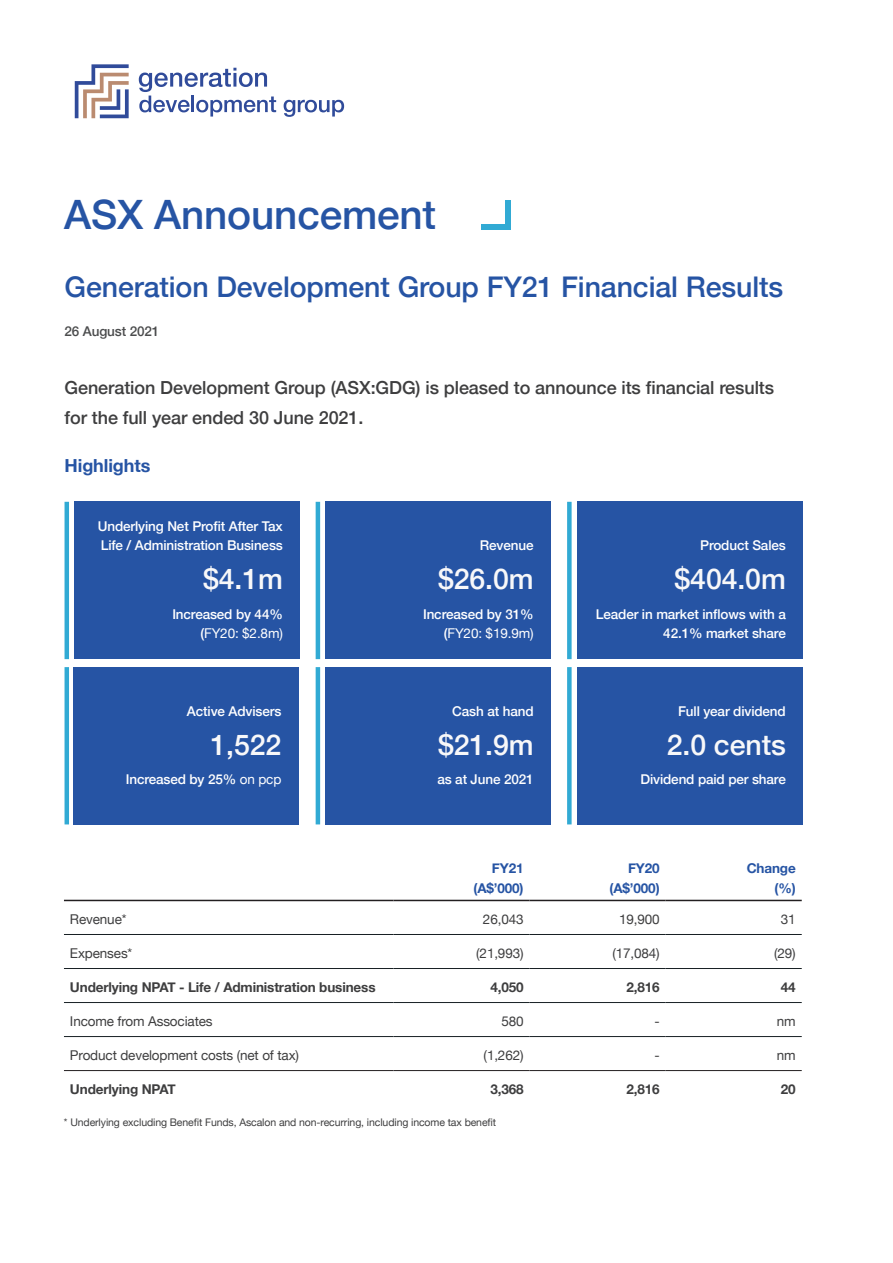
<style>
.page{position:relative;width:893px;height:1263px;background:#fff}
.page>*{position:absolute;margin:0;border:0;box-sizing:border-box;transform-origin:0 0}
.Super_Heading_Medium{font:500 40.5px "Helvetica Neue";letter-spacing:-.005em;color:#2654a4}
.Larger_Descriptive_T{font:500 28.5px "Helvetica Neue";letter-spacing:-.005em;color:#2654a4}
.Larger_Descriptive_T-2{font:500 28.5px "Helvetica Neue";letter-spacing:-.005em;color:#f8f8f9}
.Descriptive_Text_Med{font:500 18px/29.2px "Helvetica Neue";letter-spacing:-.005em;color:#3e3e3f}
.Descriptive_Text_Med-2{font:700 18px "Helvetica Neue";letter-spacing:-.005em;color:#2654a4}
.t1{font:500 13.5px/19.5px "Helvetica Neue";letter-spacing:-.01em;color:#fff;text-align:right}
.Normal_Bold{font:13.5px "Helvetica Neue";letter-spacing:-.01em;color:#3e3e3f}
.Normal_Bold-2{font:700 13.5px "Helvetica Neue";letter-spacing:-.01em;color:#3e3e3f}
.Normal_Bold-3{font:700 13.5px/19.5px "Helvetica Neue";letter-spacing:-.01em;color:#2654a4;text-align:right}
.Normal_Bold-4{font:500 13.5px "Helvetica Neue";letter-spacing:-.01em;color:#4b4c4d}
.Footnote{font:10.5px "Helvetica Neue";letter-spacing:-.01em;color:#3e3e3f}
.s1{font-weight:400}
</style>
<div class="page">
<div style="left:481px;top:224px;width:29px;height:5px;background:#31aad4"></div>
<div style="left:505px;top:200px;width:5px;height:29px;background:#31aad4"></div>
<svg style="left:139px;top:68px;width:137px;height:49px"></svg>
<svg style="left:284px;top:100px;width:60px;height:17px"></svg>
<svg style="left:75px;top:64px;width:54px;height:54px"></svg>
<div style="left:75px;top:502px;width:225px;height:157px;background:#2654a4"></div>
<div style="left:325px;top:502px;width:226px;height:157px;background:#2654a4"></div>
<div style="left:577px;top:502px;width:226px;height:157px;background:#2654a4"></div>
<div style="left:73px;top:667px;width:225px;height:157px;background:#2654a4"></div>
<div style="left:325px;top:667px;width:226px;height:157px;background:#2654a4"></div>
<div style="left:577px;top:667px;width:226px;height:157px;background:#2654a4"></div>
<hr style="left:65px;top:502px;width:4px;height:157px;background:#31aad4">
<hr style="left:316px;top:502px;width:4px;height:157px;background:#31aad4">
<div style="left:567px;top:502px;width:5px;height:157px;background:#31aad4"></div>
<hr style="left:65px;top:667px;width:4px;height:157px;background:#31aad4">
<hr style="left:316px;top:667px;width:4px;height:157px;background:#31aad4">
<div style="left:567px;top:667px;width:5px;height:157px;background:#31aad4"></div>
<hr style="left:64px;top:900px;width:329px;height:1px;background:#231f20">
<hr style="left:393px;top:900px;width:137px;height:1px;background:#231f20">
<hr style="left:530px;top:900px;width:136px;height:1px;background:#231f20">
<hr style="left:666px;top:900px;width:136px;height:1px;background:#231f20">
<hr style="left:64px;top:934px;width:329px;height:1px;background:#182024">
<hr style="left:393px;top:934px;width:137px;height:1px;background:#182024">
<hr style="left:530px;top:934px;width:136px;height:1px;background:#182024">
<hr style="left:666px;top:934px;width:136px;height:1px;background:#182024">
<hr style="left:64px;top:968px;width:329px;height:1px;background:#182024">
<hr style="left:393px;top:968px;width:137px;height:1px;background:#182024">
<hr style="left:530px;top:968px;width:136px;height:1px;background:#182024">
<hr style="left:666px;top:968px;width:136px;height:1px;background:#182024">
<hr style="left:64px;top:1002px;width:329px;height:1px;background:#182024">
<hr style="left:393px;top:1002px;width:137px;height:1px;background:#182024">
<hr style="left:530px;top:1002px;width:136px;height:1px;background:#182024">
<hr style="left:666px;top:1002px;width:136px;height:1px;background:#182024">
<hr style="left:64px;top:1036px;width:329px;height:1px;background:#182024">
<hr style="left:393px;top:1036px;width:137px;height:1px;background:#182024">
<hr style="left:530px;top:1036px;width:136px;height:1px;background:#182024">
<hr style="left:666px;top:1036px;width:136px;height:1px;background:#182024">
<hr style="left:64px;top:1070px;width:329px;height:1px;background:#231f20">
<hr style="left:393px;top:1070px;width:137px;height:1px;background:#231f20">
<hr style="left:530px;top:1070px;width:136px;height:1px;background:#231f20">
<hr style="left:666px;top:1070px;width:136px;height:1px;background:#231f20">
<p class="Super_Heading_Medium" style="left:64px;top:182px;width:373px">ASX Announcement</p>
<p class="Larger_Descriptive_T" style="left:65px;top:264px;width:720px">Generation Development Group FY21 Financial Results</p>
<p class="Normal_Bold-4" style="left:65px;top:320px;width:96px">26 August 2021</p>
<p class="Descriptive_Text_Med" style="left:65px;top:372px;width:711px">Generation Development Group (ASX:GDG) is pleased to announce its financial results for the full year ended 30 June 2021.</p>
<p class="Descriptive_Text_Med-2" style="left:65px;top:452px;width:87px">Highlights</p>
<p class="t1" style="left:98px;top:515px;width:187px;text-align:left">Underlying Net Profit After Tax<br>Life / Administration Business</p>
<p class="Larger_Descriptive_T-2" style="left:203px;top:556px;width:81px">$4.1m</p>
<p class="t1" style="left:172px;top:603px;width:112px">Increased by 44% (<span class="s1">FY20: $2.8m)</span></p>
<p class="t1" style="left:187px;top:700px;width:96px">Active Advisers</p>
<p class="Larger_Descriptive_T-2" style="left:211px;top:722px;width:72px">1,522</p>
<p class="t1" style="left:126px;top:769px;width:157px">Increased by 25% <span class="s1">on pcp</span></p>
<p class="t1" style="left:480px;top:535px;width:55px">Revenue</p>
<p class="Larger_Descriptive_T-2" style="left:438px;top:556px;width:97px">$26.0m</p>
<p class="t1" style="left:423px;top:603px;width:112px">Increased by 31% (<span class="s1">FY20: $19.9m)</span></p>
<p class="t1" style="left:452px;top:700px;width:83px">Cash at hand</p>
<p class="Larger_Descriptive_T-2" style="left:438px;top:722px;width:97px">$21.9m</p>
<p class="t1" style="left:437px;top:769px;width:98px">as at June 2021</p>
<p class="t1" style="left:700px;top:535px;width:87px">Product Sales</p>
<p class="Larger_Descriptive_T-2" style="left:675px;top:556px;width:113px">$404.0m</p>
<p class="t1" style="left:596px;top:603px;width:191px">Leader in market inflows with a<br>42.1% market share</p>
<p class="t1" style="left:678px;top:700px;width:109px">Full year dividend</p>
<p class="Larger_Descriptive_T-2" style="left:667px;top:722px;width:120px">2.0 cents</p>
<p class="t1" style="left:640px;top:769px;width:147px">Dividend paid per share</p>
<p class="Normal_Bold-3" style="left:473px;top:859px;width:52px">FY21 (A$’000)</p>
<p class="Normal_Bold-3" style="left:610px;top:859px;width:52px">FY20 (A$’000)</p>
<p class="Normal_Bold-3" style="left:747px;top:859px;width:51px">Change (%)</p>
<p class="Normal_Bold" style="left:70px;top:909px;width:58px">Revenue*</p>
<p class="Normal_Bold" style="left:483px;top:909px;width:42px">26,043</p>
<p class="Normal_Bold" style="left:619px;top:909px;width:42px">19,900</p>
<p class="Normal_Bold" style="left:781px;top:909px;width:16px">31</p>
<p class="Normal_Bold" style="left:70px;top:943px;width:64px">Expenses*</p>
<p class="Normal_Bold" style="left:476px;top:943px;width:49px">(21,993)</p>
<p class="Normal_Bold" style="left:612px;top:943px;width:49px">(17,084)</p>
<p class="Normal_Bold" style="left:774px;top:943px;width:23px">(29)</p>
<p class="Normal_Bold-2" style="left:70px;top:977px;width:307px">Underlying NPAT - Life / Administration business</p>
<p class="Normal_Bold-2" style="left:490px;top:977px;width:35px">4,050</p>
<p class="Normal_Bold-2" style="left:626px;top:977px;width:35px">2,816</p>
<p class="Normal_Bold-2" style="left:781px;top:977px;width:16px">44</p>
<p class="Normal_Bold" style="left:70px;top:1011px;width:144px">Income from Associates</p>
<p class="Normal_Bold" style="left:501px;top:1011px;width:24px">580</p>
<p class="Normal_Bold" style="left:654px;top:1011px;width:7px">-</p>
<p class="Normal_Bold" style="left:777px;top:1011px;width:20px">nm</p>
<p class="Normal_Bold" style="left:70px;top:1045px;width:231px">Product development costs (net of tax)</p>
<p class="Normal_Bold" style="left:484px;top:1045px;width:41px">(1,262)</p>
<p class="Normal_Bold" style="left:654px;top:1045px;width:7px">-</p>
<p class="Normal_Bold" style="left:777px;top:1045px;width:20px">nm</p>
<p class="Normal_Bold-2" style="left:70px;top:1079px;width:107px">Underlying NPAT</p>
<p class="Normal_Bold-2" style="left:490px;top:1079px;width:35px">3,368</p>
<p class="Normal_Bold-2" style="left:626px;top:1079px;width:35px">2,816</p>
<p class="Normal_Bold-2" style="left:781px;top:1079px;width:16px">20</p>
<p class="Footnote" style="left:64px;top:1114px;width:434px">* Underlying excluding Benefit Funds, Ascalon and non-recurring, including income tax benefit</p>
</div>
